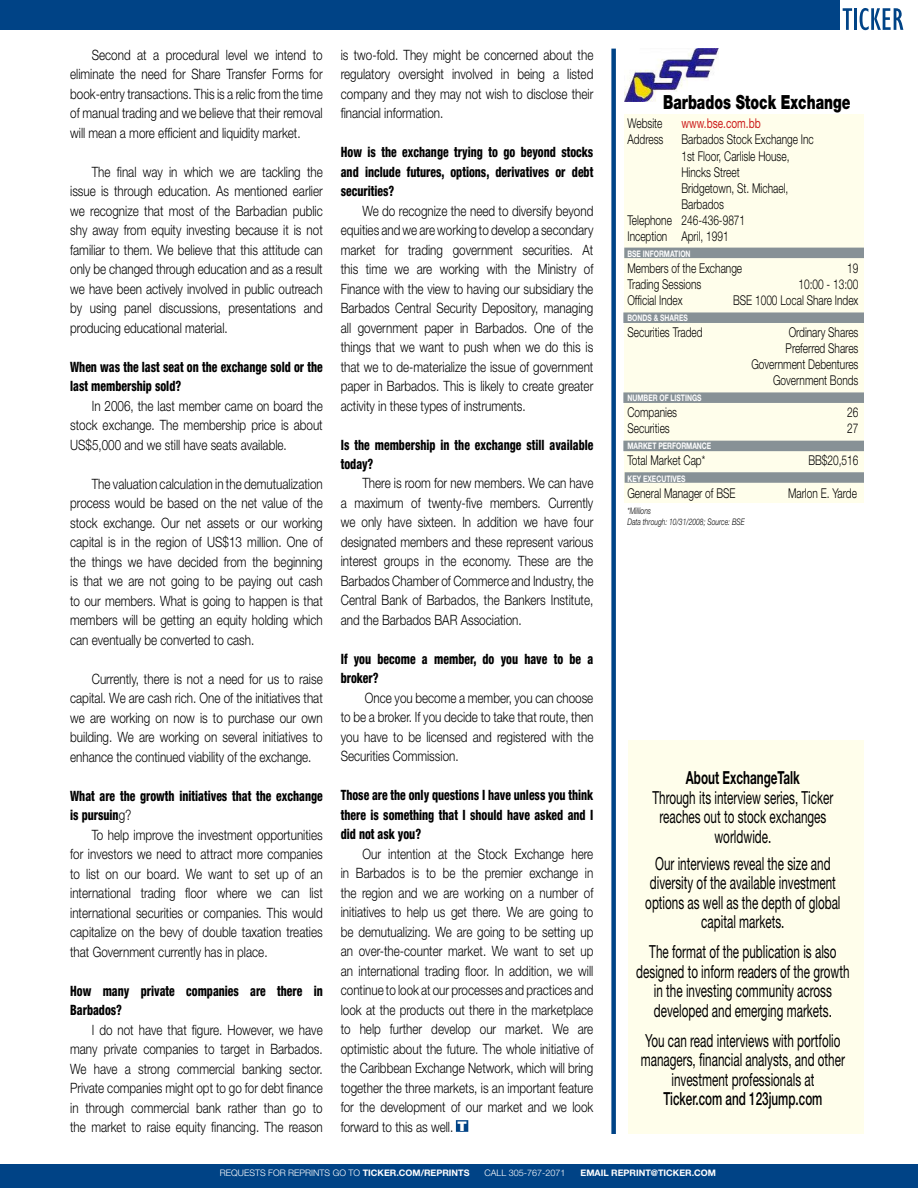
<style>
.page{position:relative;width:918px;height:1188px;background:#fff}
.page>*{position:absolute;margin:0;border:0;box-sizing:border-box;transform-origin:0 0}
.t1{font:900 19.5px "Helvetica Neue";color:#000;scale:.71 1}
.t2{font:18px/19.5px "Helvetica Neue";color:#000;text-align:center;scale:.65 1}
.t3{font:500 18px "Helvetica Neue";color:#000;scale:.65 1}
.t4{font:700 18px "Helvetica Neue";color:#000;scale:.65 1}
.t5{font:300 14.25px/19.5px "Helvetica Neue";color:#000;text-align:justify;scale:.82 1}
.t6{font:800 condensed 14.25px/19.5px "Helvetica Neue";color:#000;scale:.82 1}
.t7{font:300 13.5px/16px "Helvetica Neue";color:#000;text-align:right;scale:.75 1}
.t8{font:13.5px "Helvetica Neue";color:#cd201e;scale:.75 1}
.t9{font:700 9px "Helvetica Neue";color:#fff;scale:.75 1}
.t10{font:700 9px "Helvetica Neue";color:#fff}
.t11{font:italic 300 9px/10.5px "Helvetica Neue";color:#000;scale:.75 1}
.t12{font:300 9px "Helvetica Neue";color:#fff}
.s1{font-weight:300;font-stretch:normal}
.s2{font-family:"The Mix";font-weight:900;font-size:14.1px;color:#fff}
.s3{font-weight:300}
</style>
<div class="page">
<svg style="left:843px;top:8px;width:9px;height:22px"></svg>
<hr style="left:854px;top:8px;width:3px;height:22px;background:#004386">
<svg style="left:860px;top:8px;width:43px;height:22px"></svg>
<div style="left:0;top:0;width:840px;height:30px;background:#004386"></div>
<div style="left:0;top:1164px;width:918px;height:24px;background:#004386"></div>
<div style="left:629px;top:741px;width:235px;height:393px;background:#fffeeb"></div>
<div style="left:625px;top:115px;width:239px;height:388px;background:#fffeeb"></div>
<div style="left:611px;top:49px;width:5px;height:1085px;background:#004386"></div>
<div style="left:623px;top:312px;width:241px;height:11px;background:#879196"></div>
<div style="left:625px;top:472px;width:239px;height:11px;background:#879196"></div>
<div style="left:456px;top:1120px;width:12px;height:12px;background:#004386"></div>
<div style="left:624px;top:248px;width:240px;height:10px;background:#879196"></div>
<div style="left:623px;top:392px;width:241px;height:11px;background:#879196"></div>
<div style="left:623px;top:441px;width:241px;height:10px;background:#879196"></div>
<img style="left:624px;top:49px;width:95px;height:52px">
<p class="t5" style="left:70px;top:45px;width:310px;text-indent:22px">Second at a procedural level we intend to eliminate the need for Share Transfer Forms for book-entry transactions. This is a relic from the time of manual trading and we believe that their removal will mean a more efficient and liquidity market.</p>
<p class="t5" style="left:70px;top:162px;width:310px;text-indent:22px">The final way in which we are tackling the issue is through education. As mentioned earlier we recognize that most of the Barbadian public shy away from equity investing because it is not familiar to them. We believe that this attitude can only be changed through education and as a result we have been actively involved in public outreach by using panel discussions, presentations and producing educational material.</p>
<p class="t6" style="left:70px;top:357px;width:310px">When was the last seat on the exchange sold or the last membership sold?</p>
<p class="t5" style="left:70px;top:396px;width:310px;text-indent:22px">In 2006, the last member came on board the stock exchange. The membership price is about US$5,000 and we still have seats available.</p>
<p class="t5" style="left:70px;top:474px;width:310px;text-indent:22px">The valuation calculation in the demutualization process would be based on the net value of the stock exchange. Our net assets or our working capital is in the region of US$13 million. One of the things we have decided from the beginning is that we are not going to be paying out cash to our members. What is going to happen is that members will be getting an equity holding which can eventually be converted to cash.</p>
<p class="t5" style="left:70px;top:669px;width:310px;text-indent:22px">Currently, there is not a need for us to raise capital. We are cash rich. One of the initiatives that we are working on now is to purchase our own building. We are working on several initiatives to enhance the continued viability of the exchange.</p>
<p class="t6" style="left:70px;top:786px;width:310px">What are the growth initiatives that the exchange is pursuin<span class="s1">g?</span></p>
<p class="t5" style="left:70px;top:825px;width:310px;text-indent:22px">To help improve the investment opportunities for investors we need to attract more companies to list on our board. We want to set up of an international trading floor where we can list international securities or companies. This would capitalize on the bevy of double taxation treaties that Government currently has in place.</p>
<p class="t6" style="left:70px;top:981px;width:310px">How many private companies are there in<br>Barbados?</p>
<p class="t5" style="left:70px;top:1019px;width:310px;text-indent:22px">I do not have that figure. However, we have many private companies to target in Barbados.<br>We have a strong commercial banking sector.<br>Private companies might opt to go for debt finance in through commercial bank rather than go to the market to raise equity financing. The reason</p>
<p class="t5" style="left:341px;top:44px;width:310px">is two-fold. They might be concerned about the regulatory oversight involved in being a listed company and they may not wish to disclose their financial information.</p>
<p class="t6" style="left:341px;top:142px;width:310px;text-align:justify">How is the exchange trying to go beyond stocks and include futures, options, derivatives or debt securities?</p>
<p class="t5" style="left:341px;top:200px;width:310px;text-indent:22px">We do recognize the need to diversify beyond equities and we are working to develop a secondary market for trading government securities. At this time we are working with the Ministry of Finance with the view to having our subsidiary the Barbados Central Security Depository, managing all government paper in Barbados. One of the things that we want to push when we do this is that we to de-materialize the issue of government paper in Barbados. This is likely to create greater activity in these types of instruments.</p>
<p class="t6" style="left:341px;top:434px;width:310px">Is the membership in the exchange still available today?</p>
<p class="t5" style="left:341px;top:473px;width:310px;text-indent:22px">There is room for new members. We can have a maximum of twenty-five members. Currently we only have sixteen. In addition we have four designated members and these represent various interest groups in the economy. These are the Barbados Chamber of Commerce and Industry, the Central Bank of Barbados, the Bankers Institute, and the Barbados BAR Association.</p>
<p class="t6" style="left:341px;top:649px;width:310px">If you become a member, do you have to be a broker?</p>
<p class="t5" style="left:341px;top:688px;width:310px;text-indent:24px">Once you become a member, you can choose to be a broker. If you decide to take that route, then you have to be licensed and registered with the Securities Commission.</p>
<p class="t6" style="left:341px;top:785px;width:310px;text-align:justify">Those are the only questions I have unless you think there is something that I should have asked and I did not ask you?</p>
<p class="t5" style="left:341px;top:844px;width:310px;text-indent:22px">Our intention at the Stock Exchange here in Barbados is to be the premier exchange in the region and we are working on a number of initiatives to help us get there. We are going to be demutualizing. We are going to be setting up an over-the-counter market. We want to set up an international trading floor. In addition, we will continue to look at our processes and practices and look at the products out there in the marketplace to help further develop our market. We are optimistic about the future. The whole initiative of the Caribbean Exchange Network, which will bring together the three markets, is an important feature for the development of our market and we look forward to this as well. <span class="s2">T</span></p>
<h1 class="t1" style="left:663px;top:90px;width:266px">Barbados Stock Exchange</h1>
<p class="t7" style="left:627px;top:115px;width:48px">Website</p>
<p class="t8" style="left:681px;top:116px;width:107px">www.bse.com.bb</p>
<p class="t7" style="left:627px;top:131px;width:50px">Address</p>
<p class="t7" style="left:681px;top:131px;width:178px">Barbados Stock Exchange Inc</p>
<p class="t7" style="left:681px;top:147px;width:146px">1st Floor, Carlisle House,</p>
<p class="t7" style="left:681px;top:163px;width:79px">H incks Street</p>
<p class="t7" style="left:681px;top:179px;width:144px">Bridgetown, St. Michael,</p>
<p class="t7" style="left:681px;top:196px;width:58px">Barbados</p>
<p class="t7" style="left:627px;top:212px;width:159px">Telephone 246-436-9871</p>
<p class="t7" style="left:627px;top:228px;width:137px">Inception April, 1991</p>
<p class="t9" style="left:627px;top:248px;width:86px">BSE INFORMATION</p>
<p class="t7" style="left:627px;top:260px;width:155px">Members of the Exchange</p>
<p class="t7" style="left:847px;top:260px;width:17px">19</p>
<p class="t7" style="left:627px;top:276px;width:100px">Trading Sessions</p>
<p class="t7" style="left:798px;top:276px;width:82px">10:00 - 13:00</p>
<p class="t7" style="left:627px;top:292px;width:75px">Official Index</p>
<p class="t7" style="left:733px;top:292px;width:169px">BSE 1000 Local Share Index</p>
<p class="t9" style="left:627px;top:312px;width:64px">BON DS &amp; SHARES</p>
<p class="t7" style="left:627px;top:324px;width:102px">Securities Traded</p>
<p class="t7" style="left:751px;top:324px;width:144px">Ordinary Shares<br>Preferred Shares<br>Government Debentures<br>Government Bonds</p>
<p class="t9" style="left:627px;top:392px;width:100px">NUMBER OF LISTINGS</p>
<p class="t7" style="left:627px;top:404px;width:68px">Companies</p>
<p class="t7" style="left:847px;top:404px;width:17px">26</p>
<p class="t7" style="left:627px;top:420px;width:58px">Securities</p>
<p class="t7" style="left:847px;top:420px;width:17px">27</p>
<p class="t9" style="left:627px;top:441px;width:113px">MARKET PERFORMANCE</p>
<p class="t7" style="left:627px;top:452px;width:105px">Total Market Cap*</p>
<p class="t7" style="left:808px;top:452px;width:68px">BB$20,516</p>
<p class="t9" style="left:627px;top:473px;width:79px">KEY EXECUTIVES</p>
<p class="t7" style="left:627px;top:484px;width:186px">General Manager of BSE M</p>
<p class="t7" style="left:797px;top:484px;width:82px">arlon E. Yarde</p>
<p class="t11" style="left:627px;top:505px;width:158px">*Millions<br>Data through: 10/31/2008; Source: BSE</p>
<p class="t4" style="left:686px;top:767px;width:177px">ABOUT EXCHANGETALK</p>
<p class="t2" style="left:652px;top:787px;width:280px">Through its interview series, Ticker reaches out to stock exchanges worldwide.</p>
<p class="t2" style="left:645px;top:853px;width:302px">Our interviews reveal the size and diversity of the available investment options as well as the depth of global capital markets.</p>
<p class="t2" style="left:636px;top:942px;width:330px">The format of the publication is also designed to inform readers of the growth in the investing community across developed and emerging markets.</p>
<p class="t2" style="left:641px;top:1030px;width:316px">You can read interviews with portfolio managers, financial analysts, and other investment professionals at</p>
<p class="t3" style="left:663px;top:1088px;width:246px">Ticker.com and 123jump.com</p>
<p class="t12" style="left:220px;top:1167px;width:25px">Requests</p>
<p class="t10" style="left:268px;top:1167px;width:203px"><span class="s3">for reprints go to</span> TICKER.COM/REPRINTS</p>
<p class="t12" style="left:485px;top:1167px;width:82px">CALL 305-767-2071</p>
<p class="t10" style="left:581px;top:1167px;width:137px">EMAIL REPRINT@TICKER.COM</p>
</div>
